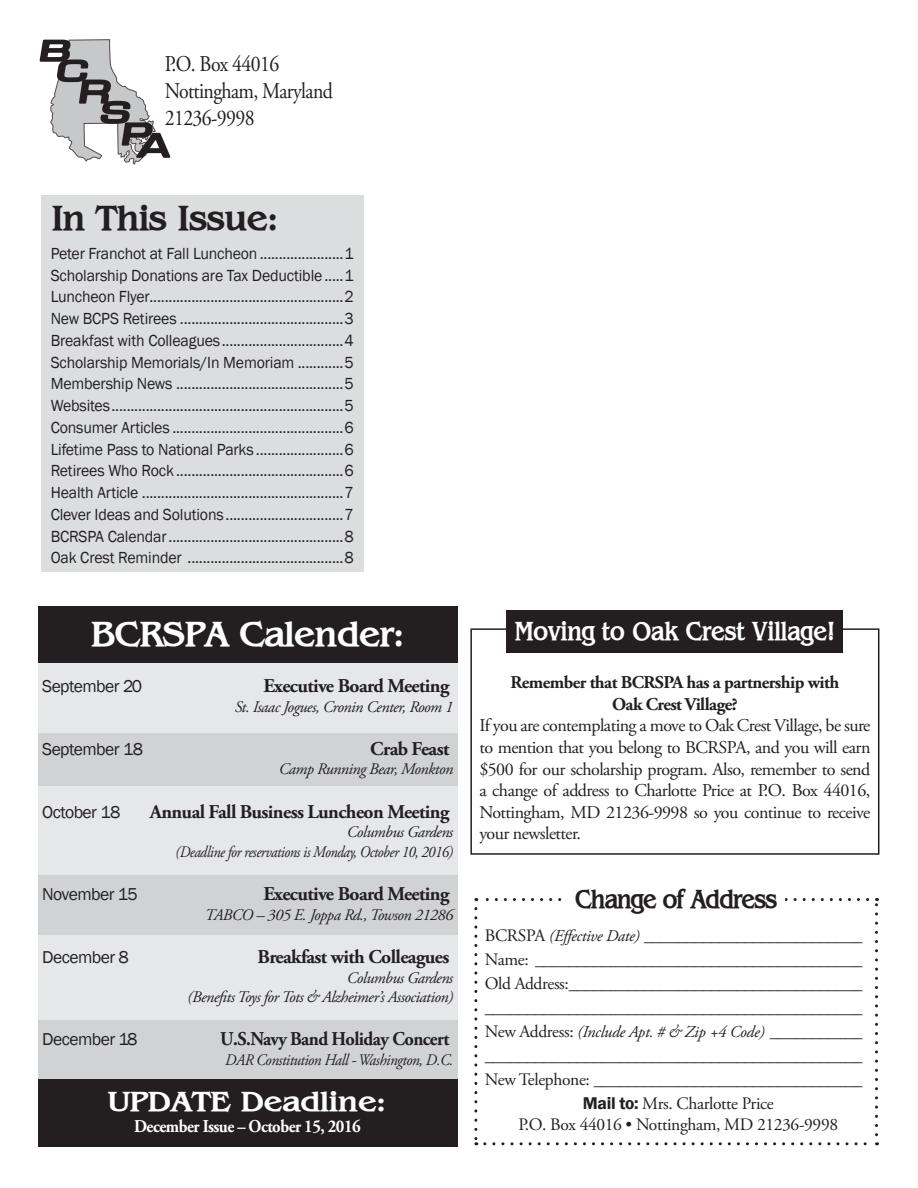
<style>
.page{position:relative;width:918px;height:1188px;background:#fff}
.page>*{position:absolute;margin:0;border:0;box-sizing:border-box;transform-origin:0 0}
.t1{font:700 36px "Bangle";letter-spacing:-.01em;color:#fff;scale:1.04 1}
.t2{font:700 36px "Bangle";letter-spacing:-.01em;color:#231f20;scale:1.04 1}
.t3{font:700 28.5px "Bangle";color:#fff;scale:1.16 1}
.t4{font:700 27px "Bangle";color:#fff;scale:.9 1}
.t5{font:700 27px "Bangle";letter-spacing:-.03em;color:#231f20;scale:.9 1}
.t6{font:22.5px/27px "Adobe Garamond Pro";letter-spacing:-.03em;color:#231f20;scale:.88 1}
.t7{font:700 19.5px "Adobe Garamond Pro";letter-spacing:-.03em;color:#231f20}
.t8{font:700 19.5px "Adobe Garamond Pro";letter-spacing:-.03em;color:#231f20;scale:.94 1}
.t9{font:18px/21.6px "Adobe Garamond Pro";letter-spacing:-.03em;color:#231f20;text-align:justify}
.t10{font:700 18px/21.6px "Adobe Garamond Pro";letter-spacing:-.03em;color:#231f20;text-align:center}
.t11{font:700 18px "Adobe Garamond Pro";letter-spacing:-.03em;color:#fff;scale:.92 1}
.t12{font:17.7px "Franklin Gothic";letter-spacing:-.03em;color:#231f20}
.t13{font:17.4px/24px "Adobe Garamond Pro";letter-spacing:-.02em;color:#231f20;text-align:justify}
.t14{font:16.5px/21.8px "Franklin Gothic";letter-spacing:-.01em;color:#231f20;text-align:justify;scale:.96 1}
.t15{font:italic 16.5px "Adobe Garamond Pro";letter-spacing:-.02em;color:#231f20}
.t16{font:italic 16.2px/19.4px "Adobe Garamond Pro";letter-spacing:-.03em;color:#231f20;text-align:right}
.t17{font:italic 16.2px "Adobe Garamond Pro";letter-spacing:-.03em;color:#231f20;scale:.94 1}
.s1{font-style:italic;font-size:16.5px}
.s2{font-style:italic}
.s3{font-style:normal;font-size:17.4px}
.s4{font-family:"Franklin Gothic";font-weight:600}
</style>
<div class="page">
<svg style="left:39px;top:39px;width:132px;height:125px"></svg>
<div style="left:470px;top:628px;width:409px;height:227px;border:2px solid #231f20"></div>
<div style="left:507px;top:610px;width:336px;height:43px;background:#231f20"></div>
<div style="left:41px;top:196px;width:322px;height:376px;background:#dcdddf"></div>
<div style="left:38px;top:607px;width:420px;height:57px;background:#231f20"></div>
<div style="left:38px;top:664px;width:420px;height:415px;background:#e6e7e9"></div>
<div style="left:38px;top:1015px;width:420px;height:52px;background:linear-gradient(to right,#e6e7e9,#e6e7e9)"></div>
<div style="left:38px;top:733px;width:420px;height:53px;background:#d1d2d4"></div>
<div style="left:38px;top:875px;width:420px;height:59px;background:#d1d2d4"></div>
<div style="left:39px;top:1021px;width:419px;height:59px;background:#d1d2d4"></div>
<div style="left:38px;top:1079px;width:420px;height:68px;background:#231f20"></div>
<svg style="left:474px;top:909px;width:3px;height:236px"></svg>
<svg style="left:485px;top:1142px;width:393px;height:3px"></svg>
<svg style="left:875px;top:898px;width:3px;height:237px"></svg>
<svg style="left:476px;top:898px;width:392px;height:3px"></svg>
<div style="left:565px;top:886px;width:220px;height:30px;background:#fff"></div>
<h3 class="t6" style="left:165px;top:51px;width:193px">P.O. Box 44016<br>Nottingham, Maryland<br>21236-9998</h3>
<h1 class="t2" style="left:52px;top:194px;width:220px">In This Issue:</h1>
<p class="t14" style="left:51px;top:243px;width:317px">Peter Franchot at Fall Luncheon ......................1<br>Scholarship Donations are Tax Deductible.....1<br>Luncheon Flyer...................................................2<br>New BCPS Retirees ...........................................3<br>Breakfast with Colleagues................................4<br>Scholarship Memorials/In Memoriam ............5<br>Membership News ............................................5<br>Websites.............................................................5<br>Consumer Articles .............................................6<br>Lifetime Pass to National Parks .......................6<br>Retirees Who Rock ............................................6<br>Health Article .....................................................7<br>Clever Ideas and Solutions...............................7<br>BCRSPA Calendar..............................................8<br>Oak Crest Reminder .........................................8</p>
<h1 class="t1" style="left:91px;top:611px;width:303px">BCRSPA Calender:</h1>
<p class="t12" style="left:42px;top:675px;width:102px">September 20</p>
<p class="t7" style="left:263px;top:675px;width:188px">Executive Board Meeting</p>
<p class="t16" style="left:235px;top:697px;width:220px">St. Isaac Jogues, Cronin Center, Room 1</p>
<p class="t12" style="left:42px;top:738px;width:102px">September 18</p>
<p class="t7" style="left:370px;top:738px;width:81px">Crab Feast</p>
<p class="t16" style="left:279px;top:760px;width:176px">Camp Running Bear, Monkton</p>
<p class="t12" style="left:42px;top:801px;width:80px">October 18</p>
<p class="t7" style="left:150px;top:800px;width:301px">Annual Fall Business Luncheon Meeting</p>
<p class="t16" style="left:176px;top:823px;width:279px">Columbus Gardens<br>(Deadline for reservations is Monday, October 10, 2016)</p>
<p class="t12" style="left:42px;top:883px;width:97px">November 15</p>
<p class="t7" style="left:263px;top:883px;width:188px">Executive Board Meeting</p>
<p class="t16" style="left:205px;top:905px;width:250px">TABCO – 305 E. Joppa Rd., Towson 21286</p>
<p class="t12" style="left:42px;top:946px;width:88px">December 8</p>
<p class="t7" style="left:258px;top:946px;width:193px">Breakfast with Colleagues</p>
<p class="t16" style="left:188px;top:968px;width:267px">Columbus Gardens<br>(Benefits Toys for Tots &amp; Alzheimer’s Association)</p>
<p class="t12" style="left:42px;top:1029px;width:97px">December 18</p>
<p class="t8" style="left:220px;top:1028px;width:245px">U.S.Navy Band Holiday Concert</p>
<p class="t17" style="left:225px;top:1050px;width:244px">DAR Constitution Hall - Washington, D.C.</p>
<h2 class="t3" style="left:108px;top:1083px;width:242px">UPDATE Deadline:</h2>
<p class="t11" style="left:134px;top:1116px;width:248px">December Issue – October 15, 2016</p>
<h3 class="t4" style="left:515px;top:614px;width:358px">Moving to Oak Crest Village!</h3>
<p class="t10" style="left:511px;top:672px;width:330px">Remember that BCRSPA has a partnership with<br>Oak Crest Village?</p>
<p class="t9" style="left:479px;top:715px;width:393px">If you are contemplating a move to Oak Crest Village, be sure to mention that you belong to BCRSPA, and you will earn $500 for our scholarship program. Also, remember to send a change of address to Charlotte Price at P.O. Box 44016, Nottingham, MD 21236-9998 so you continue to receive your newsletter.</p>
<h3 class="t5" style="left:575px;top:881px;width:226px">Change of Address</h3>
<p class="t13" style="left:485px;top:924px;width:379px">BCRSPA <span class="s1">(Effective Date)</span> <span class="s2">__________________________ </span>Name: _______________________________________ Old Address:___________________________________ _____________________________________________</p>
<p class="t15" style="left:485px;top:1022px;width:379px"><span class="s3">New Address:</span> (Include Apt. # &amp; Zip +4 Code) <span class="s3">___________</span></p>
<p class="t13" style="left:485px;top:1044px;width:379px;text-align:center">_____________________________________________<br>New Telephone: ________________________________<br><span class="s4">Mail to:</span> Mrs. Charlotte Price</p>
<p class="t13" style="left:519px;top:1113px;width:321px">P.O. Box 44016 • Nottingham, MD 21236-9998</p>
</div>
